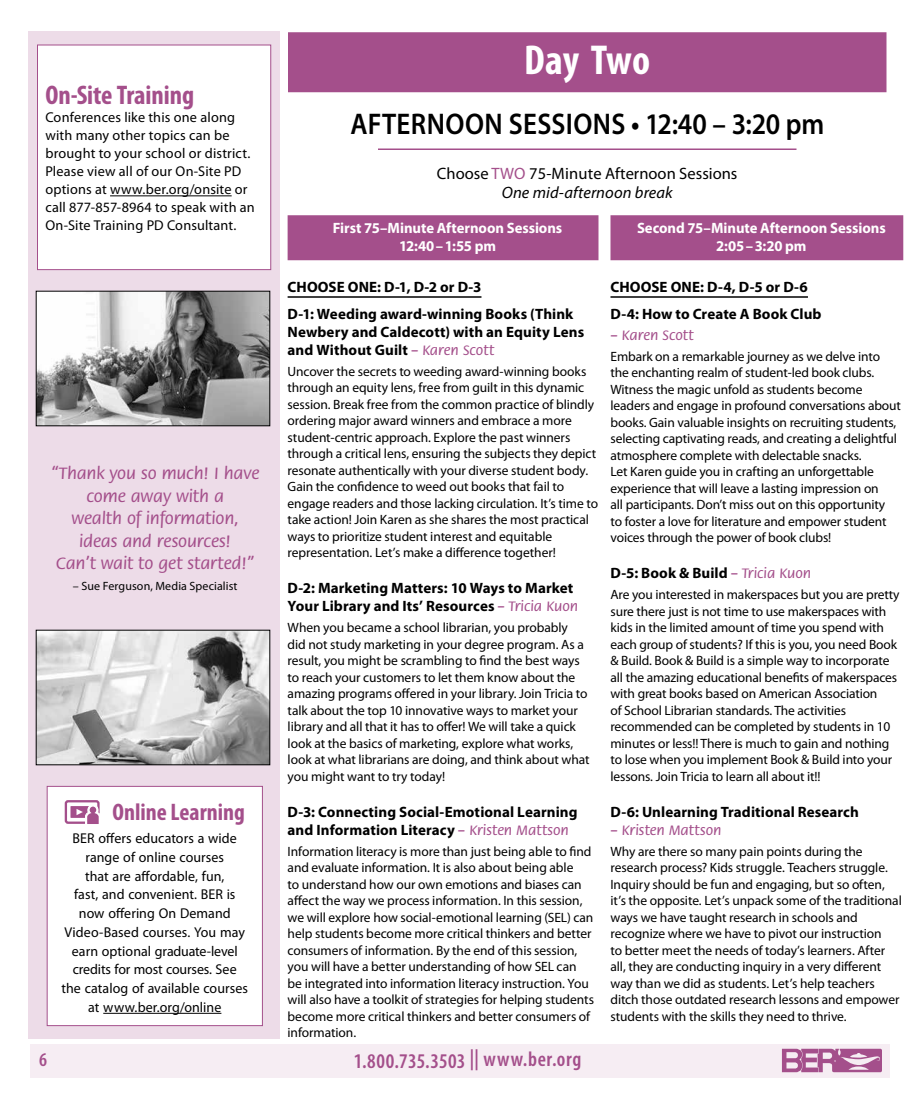
<style>
.page{position:relative;width:918px;height:1107px;background:#fff}
.page>*{position:absolute;margin:0;border:0;box-sizing:border-box;transform-origin:0 0}
.t1{font:700 condensed 42px "Myriad Pro";color:#fff}
.t2{font:600 30px "Myriad Pro";letter-spacing:.015em;color:#000;scale:.9 1}
.t3{font:700 condensed 27px "Myriad Pro";color:#a44f8b}
.t4{font:700 condensed 24px "Myriad Pro";color:#a44f8b}
.t5{font:600 condensed 21px "Myriad Pro";letter-spacing:.03em;color:#a44f8b}
.t6{font:600 condensed 19.5px "Myriad Pro";color:#a44f8b}
.t7{font:500 18px/22.5px "Flora Std";letter-spacing:-.01em;color:#a44f8b;text-align:center}
.t8{font:16.5px/19.8px "Myriad Pro";color:#000;text-align:center}
.t9{font:700 15px/18px "Myriad Pro";letter-spacing:.005em;color:#000}
.t10{font:700 15px/18px "Myriad Pro";letter-spacing:-.005em;color:#fff;text-align:center}
.t11{font:500 15px "Flora Std";letter-spacing:.01em;color:#a44f8b}
.t12{font:14.25px/18.8px "Myriad Pro";letter-spacing:.005em;color:#000}
.t13{font:13.5px/16.5px "Myriad Pro";letter-spacing:-.01em;color:#000}
.t14{font:12px "Myriad Pro";letter-spacing:.005em;color:#000}
.s1{color:#a44f8b}
.s2{font-style:italic}
.s3{font-family:"Flora Std";font-weight:500;color:#a44f8b}
</style>
<div class="page">
<div style="left:288px;top:32px;width:598px;height:60px;background:#a44f8b"></div>
<hr style="left:378px;top:148px;width:418px;height:2px;background:#a44f8b">
<div style="left:288px;top:215px;width:310px;height:45px;background:#a44f8b"></div>
<hr style="left:288px;top:296px;width:193px;height:2px;background:#000">
<div style="left:610px;top:215px;width:293px;height:45px;background:#a44f8b"></div>
<hr style="left:610px;top:296px;width:198px;height:2px;background:#000">
<div style="left:28px;top:32px;width:252px;height:1008px;background:#eddce8"></div>
<div style="left:30px;top:1044px;width:860px;height:33px;background:#f6edf3"></div>
<svg style="left:782px;top:1049px;width:100px;height:23px"></svg>
<div style="left:38px;top:45px;width:233px;height:225px;background:#fff"></div>
<hr style="left:110px;top:195px;width:122px;height:1px;background:#000">
<div style="left:37px;top:45px;width:234px;height:225px;border:1px solid #a44f8b"></div>
<img style="left:38px;top:632px;width:230px;height:131px">
<div style="left:36px;top:630px;width:234px;height:135px;border:1px solid #000"></div>
<img style="left:38px;top:293px;width:230px;height:131px">
<div style="left:36px;top:291px;width:234px;height:135px;border:1px solid #000"></div>
<div style="left:47px;top:786px;width:215px;height:240px;background:#fff"></div>
<hr style="left:103px;top:1013px;width:118px;height:1px;background:#000">
<div style="left:65px;top:800px;width:35px;height:24px;border:2px solid #a44f8b;border-radius:2px"></div>
<div style="left:70px;top:806px;width:19px;height:12px;background:#a44f8b"></div>
<div style="left:89px;top:806px;width:8px;height:8px;background:#a44f8b;border-radius:50%"></div>
<div style="left:88px;top:805px;width:10px;height:10px;border:2px solid #fff;border-radius:50%"></div>
<svg style="left:77px;top:809px;width:23px;height:15px"></svg>
<div style="left:47px;top:786px;width:216px;height:240px;border:1px solid #a44f8b"></div>
<h3 class="t3" style="left:45px;top:79px;width:150px">On‑Site Training</h3>
<p class="t12" style="left:45px;top:108px;width:211px;line-height:18px">Conferences like this one along with many other topics can be brought to your school or district.<br>Please view all of our On-Site PD options at www.ber.org/onsite or call 877‑857‑8964 to speak with an<br>On‑Site Training PD Consultant.</p>
<h3 class="t7" style="left:51px;top:463px;width:210px">“Thank you so much! I have come away with a<br>wealth of information, ideas and resources!<br>Can’t wait to get started!”</h3>
<p class="t14" style="left:73px;top:578px;width:166px">– Sue Ferguson, Media Specialist</p>
<h3 class="t4" style="left:113px;top:797px;width:134px">Online Learning</h3>
<p class="t12" style="left:62px;top:829px;width:188px;text-align:center">BER offers educators a wide range of online courses<br>that are affordable, fun,<br>fast, and convenient. BER is now offering On Demand<br>Video‑Based courses. You may earn optional graduate‑level credits for most courses. See the catalog of available courses at www.ber.org/online</p>
<h1 class="t1" style="left:524px;top:34px;width:128px">Day Two</h1>
<h2 class="t2" style="left:350px;top:104px;width:528px">AFTERNOON SESSIONS • 12:40 – 3:20 pm</h2>
<p class="t8" style="left:437px;top:163px;width:302px">Choose <span class="s1">TWO</span> 75-Minute Afternoon Sessions<br><span class="s2">One mid-afternoon break</span></p>
<p class="t10" style="left:333px;top:219px;width:231px">First 75–Minute Afternoon Sessions<br>12:40–1:55 pm</p>
<p class="t9" style="left:288px;top:273px;width:287px;line-height:27px">CHOOSE ONE: D-1, D-2 or D-3<br>D‑1: Weeding award-winning Books (Think</p>
<p class="t9" style="left:288px;top:322px;width:298px">Newbery and Caldecott) with an Equity Lens and Without Guilt <span class="s3">– Karen Scott</span></p>
<p class="t13" style="left:288px;top:363px;width:312px">Uncover the secrets to weeding award-winning books through an equity lens, free from guilt in this dynamic session. Break free from the common practice of blindly ordering major award winners and embrace a more student-centric approach. Explore the past winners through a critical lens, ensuring the subjects they depict resonate authentically with your diverse student body.<br>Gain the confidence to weed out books that fail to engage readers and those lacking circulation. It’s time to take action! Join Karen as she shares the most practical ways to prioritize student interest and equitable representation. Let’s make a difference together!</p>
<p class="t9" style="left:288px;top:579px;width:292px">D‑2: Marketing Matters: 10 Ways to Market<br>Your Library and Its’ Resources <span class="s3">– Tricia Kuon</span></p>
<p class="t13" style="left:288px;top:619px;width:303px">When you became a school librarian, you probably did not study marketing in your degree program. As a result, you might be scrambling to find the best ways to reach your customers to let them know about the amazing programs offered in your library. Join Tricia to talk about the top 10 innovative ways to market your library and all that it has to offer! We will take a quick look at the basics of marketing, explore what works, look at what librarians are doing, and think about what you might want to try today!</p>
<p class="t9" style="left:288px;top:802px;width:291px">D-3: Connecting Social-Emotional Learning and Information Literacy <span class="s3">– Kristen Mattson</span></p>
<p class="t13" style="left:288px;top:843px;width:308px">Information literacy is more than just being able to find and evaluate information. It is also about being able<br>to understand how our own emotions and biases can affect the way we process information. In this session, we will explore how social-emotional learning (SEL) can help students become more critical thinkers and better consumers of information. By the end of this session, you will have a better understanding of how SEL can be integrated into information literacy instruction. You will also have a toolkit of strategies for helping students become more critical thinkers and better consumers of information.</p>
<p class="t10" style="left:637px;top:219px;width:250px">Second 75–Minute Afternoon Sessions<br>2:05–3:20 pm</p>
<p class="t9" style="left:610px;top:273px;width:213px;line-height:27px">CHOOSE ONE: D-4, D-5 or D-6<br>D‑4: How to Create A Book Club</p>
<p class="t11" style="left:611px;top:327px;width:85px">– Karen Scott</p>
<p class="t13" style="left:610px;top:348px;width:292px">Embark on a remarkable journey as we delve into the enchanting realm of student-led book clubs.<br>Witness the magic unfold as students become leaders and engage in profound conversations about books. Gain valuable insights on recruiting students, selecting captivating reads, and creating a delightful atmosphere complete with delectable snacks.<br>Let Karen guide you in crafting an unforgettable experience that will leave a lasting impression on<br>all participants. Don’t miss out on this opportunity<br>to foster a love for literature and empower student voices through the power of book clubs!</p>
<p class="t9" style="left:610px;top:564px;width:202px">D‑5: Book &amp; Build <span class="s3">– Tricia Kuon</span></p>
<p class="t13" style="left:610px;top:586px;width:291px">Are you interested in makerspaces but you are pretty sure there just is not time to use makerspaces with kids in the limited amount of time you spend with each group of students? If this is you, you need Book &amp; Build. Book &amp; Build is a simple way to incorporate all the amazing educational benefits of makerspaces with great books based on American Association<br>of School Librarian standards. The activities recommended can be completed by students in 10 minutes or less!! There is much to gain and nothing to lose when you implement Book &amp; Build into your lessons. Join Tricia to learn all about it!!</p>
<p class="t9" style="left:610px;top:802px;width:250px">D‑6: Unlearning Traditional Research</p>
<p class="t11" style="left:610px;top:822px;width:113px">– Kristen Mattson</p>
<p class="t13" style="left:610px;top:843px;width:293px">Why are there so many pain points during the research process? Kids struggle. Teachers struggle.<br>Inquiry should be fun and engaging, but so often, it’s the opposite. Let’s unpack some of the traditional ways we have taught research in schools and recognize where we have to pivot our instruction<br>to better meet the needs of today’s learners. After all, they are conducting inquiry in a very different way than we did as students. Let’s help teachers ditch those outdated research lessons and empower students with the skills they need to thrive.</p>
<h3 class="t6" style="left:39px;top:1048px;width:9px">6</h3>
<h3 class="t5" style="left:354px;top:1048px;width:229px">1.800.735.3503 || www.ber.org</h3>
</div>
